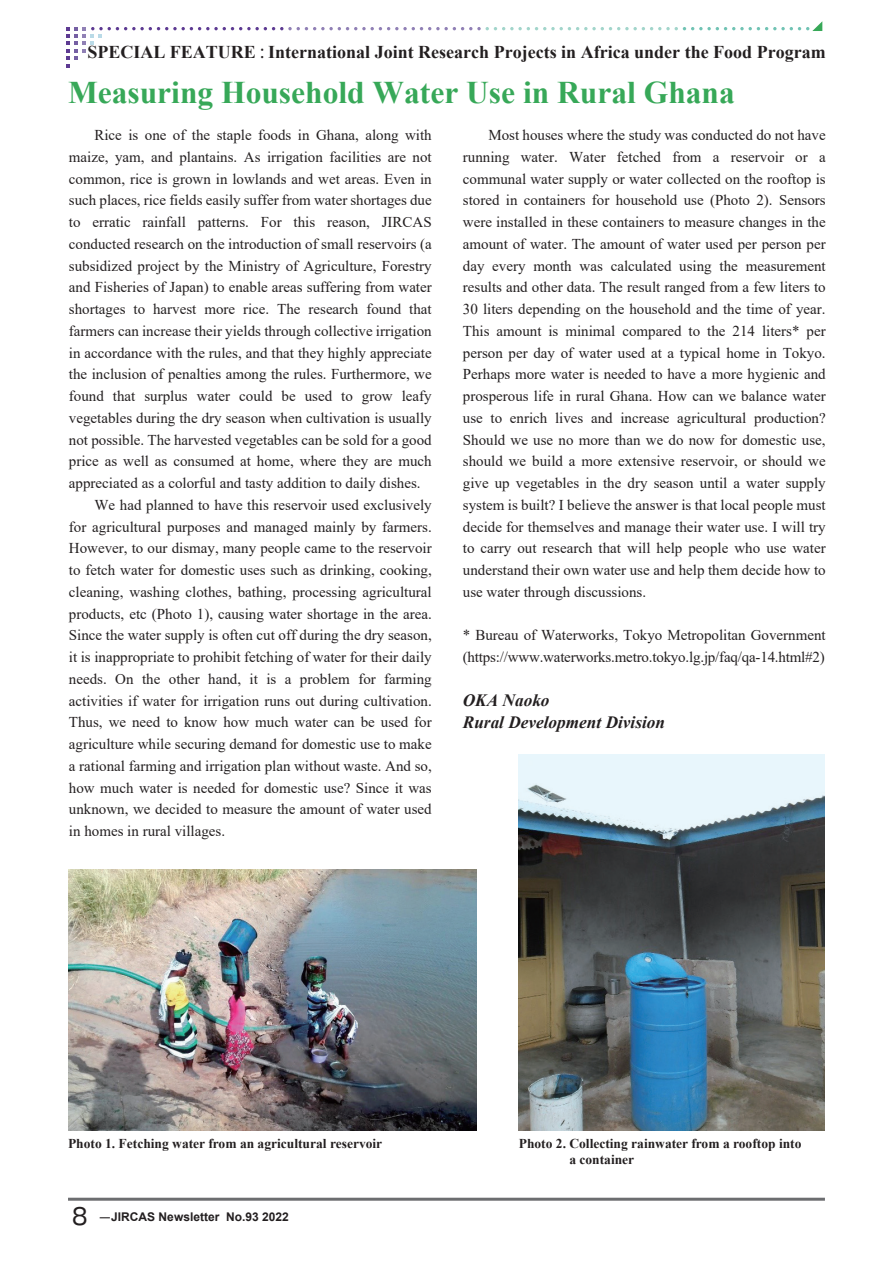
<style>
.page{position:relative;width:893px;height:1263px;background:#fff}
.page>*{position:absolute;margin:0;border:0;box-sizing:border-box;transform-origin:0 0}
.t1{font:700 31.5px "Times New Roman";color:#37a858}
.t2{font:700 18px "Times New Roman";color:#231f20}
.t3{font:italic 700 17.25px/21.8px "Times New Roman";color:#231f20}
.t4{font:15px/21.8px "Times New Roman";color:#231f20;text-align:justify}
.t5{font:700 13.5px/16.5px "Times New Roman";color:#231f20}
.t6{font:700 12px "Arial";color:#231f20}
.s1{font-family:"Koz Go Pr 6 N";font-weight:400}
.s2{font-family:"Gothic MB101 Pr 6 N";font-weight:400;font-size:22.5px}
.s3{font-family:"Hira Kaku Std N W1";font-weight:400;font-size:22.5px}
</style>
<div class="page">
<svg style="left:66px;top:21px;width:756px;height:47px"></svg>
<hr style="left:68px;top:1198px;width:757px;height:3px;background:#6c6d70">
<img style="left:519px;top:754px;width:306px;height:376px">
<img style="left:68px;top:869px;width:408px;height:262px">
<p class="t2" style="left:87px;top:39px;width:740px">SPECIAL FEATURE <span class="s1">:</span> International Joint Research Projects in Africa under the Food Program</p>
<h1 class="t1" style="left:68px;top:69px;width:668px">Measuring Household Water Use in Rural Ghana</h1>
<p class="t4" style="left:94px;top:124px;width:339px">Rice is one of the staple foods in Ghana, along with</p>
<p class="t4" style="left:69px;top:145px;width:364px">maize, yam, and plantains. As irrigation facilities are not</p>
<p class="t4" style="left:69px;top:167px;width:364px">common, rice is grown in lowlands and wet areas. Even in</p>
<p class="t4" style="left:69px;top:189px;width:364px">such places, rice fields easily suffer from water shortages due</p>
<p class="t4" style="left:69px;top:211px;width:364px">to erratic rainfall patterns. For this reason, JIRCAS</p>
<p class="t4" style="left:69px;top:232px;width:364px">conducted research on the introduction of small reservoirs (a</p>
<p class="t4" style="left:69px;top:254px;width:364px">subsidized project by the Ministry of Agriculture, Forestry</p>
<p class="t4" style="left:69px;top:276px;width:364px">and Fisheries of Japan) to enable areas suffering from water</p>
<p class="t4" style="left:69px;top:298px;width:364px">shortages to harvest more rice. The research found that</p>
<p class="t4" style="left:69px;top:319px;width:364px">farmers can increase their yields through collective irrigation</p>
<p class="t4" style="left:69px;top:341px;width:364px">in accordance with the rules, and that they highly appreciate</p>
<p class="t4" style="left:69px;top:363px;width:364px">the inclusion of penalties among the rules. Furthermore, we</p>
<p class="t4" style="left:69px;top:385px;width:364px">found that surplus water could be used to grow leafy</p>
<p class="t4" style="left:69px;top:406px;width:364px">vegetables during the dry season when cultivation is usually</p>
<p class="t4" style="left:69px;top:428px;width:364px">not possible. The harvested vegetables can be sold for a good</p>
<p class="t4" style="left:69px;top:450px;width:364px">price as well as consumed at home, where they are much</p>
<p class="t4" style="left:69px;top:472px;width:353px">appreciated as a colorful and tasty addition to daily dishes.</p>
<p class="t4" style="left:94px;top:493px;width:339px">We had planned to have this reservoir used exclusively</p>
<p class="t4" style="left:69px;top:515px;width:364px">for agricultural purposes and managed mainly by farmers.</p>
<p class="t4" style="left:69px;top:537px;width:364px">However, to our dismay, many people came to the reservoir</p>
<p class="t4" style="left:69px;top:559px;width:364px">to fetch water for domestic uses such as drinking, cooking,</p>
<p class="t4" style="left:69px;top:580px;width:364px">cleaning, washing clothes, bathing, processing agricultural</p>
<p class="t4" style="left:69px;top:602px;width:364px">products, etc (Photo 1), causing water shortage in the area.</p>
<p class="t4" style="left:69px;top:624px;width:364px">Since the water supply is often cut off during the dry season,</p>
<p class="t4" style="left:69px;top:646px;width:364px">it is inappropriate to prohibit fetching of water for their daily</p>
<p class="t4" style="left:69px;top:667px;width:364px">needs. On the other hand, it is a problem for farming</p>
<p class="t4" style="left:69px;top:689px;width:364px">activities if water for irrigation runs out during cultivation.</p>
<p class="t4" style="left:69px;top:711px;width:364px">Thus, we need to know how much water can be used for</p>
<p class="t4" style="left:69px;top:733px;width:364px">agriculture while securing demand for domestic use to make</p>
<p class="t4" style="left:69px;top:754px;width:364px">a rational farming and irrigation plan without waste. And so,</p>
<p class="t4" style="left:69px;top:776px;width:364px">how much water is needed for domestic use? Since it was</p>
<p class="t4" style="left:69px;top:798px;width:364px">unknown, we decided to measure the amount of water used</p>
<p class="t4" style="left:69px;top:820px;width:158px">in homes in rural villages.</p>
<p class="t4" style="left:463px;top:124px;width:364px;text-indent:26px">Most houses where the study was conducted do not have running water. Water fetched from a reservoir or a communal water supply or water collected on the rooftop is stored in containers for household use (Photo 2). Sensors were installed in these containers to measure changes in the amount of water. The amount of water used per person per day every month was calculated using the measurement results and other data. The result ranged from a few liters to 30 liters depending on the household and the time of year.<br>This amount is minimal compared to the 214 liters* per person per day of water used at a typical home in Tokyo.<br>Perhaps more water is needed to have a more hygienic and prosperous life in rural Ghana. How can we balance water use to enrich lives and increase agricultural production?<br>Should we use no more than we do now for domestic use, should we build a more extensive reservoir, or should we give up vegetables in the dry season until a water supply system is built? I believe the answer is that local people must decide for themselves and manage their water use. I will try to carry out research that will help people who use water understand their own water use and help them decide how to use water through discussions.</p>
<p class="t4" style="left:463px;top:624px;width:364px">* Bureau of Waterworks, Tokyo Metropolitan Government (https://www.waterworks.metro.tokyo.lg.jp/faq/qa-14.html#2)</p>
<p class="t3" style="left:463px;top:689px;width:204px">OKA Naoko<br>Rural Development Division</p>
<p class="t5" style="left:68px;top:1134px;width:316px">Photo 1. Fetching water from an agricultural reservoir</p>
<p class="t6" style="left:72px;top:1208px;width:218px"><span class="s2">8</span> <span class="s3">-</span>JIRCAS Newsletter No.93 2022</p>
<p class="t5" style="left:569px;top:1134px;width:234px;text-indent:-51px">Photo 2. Collecting rainwater from a rooftop into a container</p>
</div>
